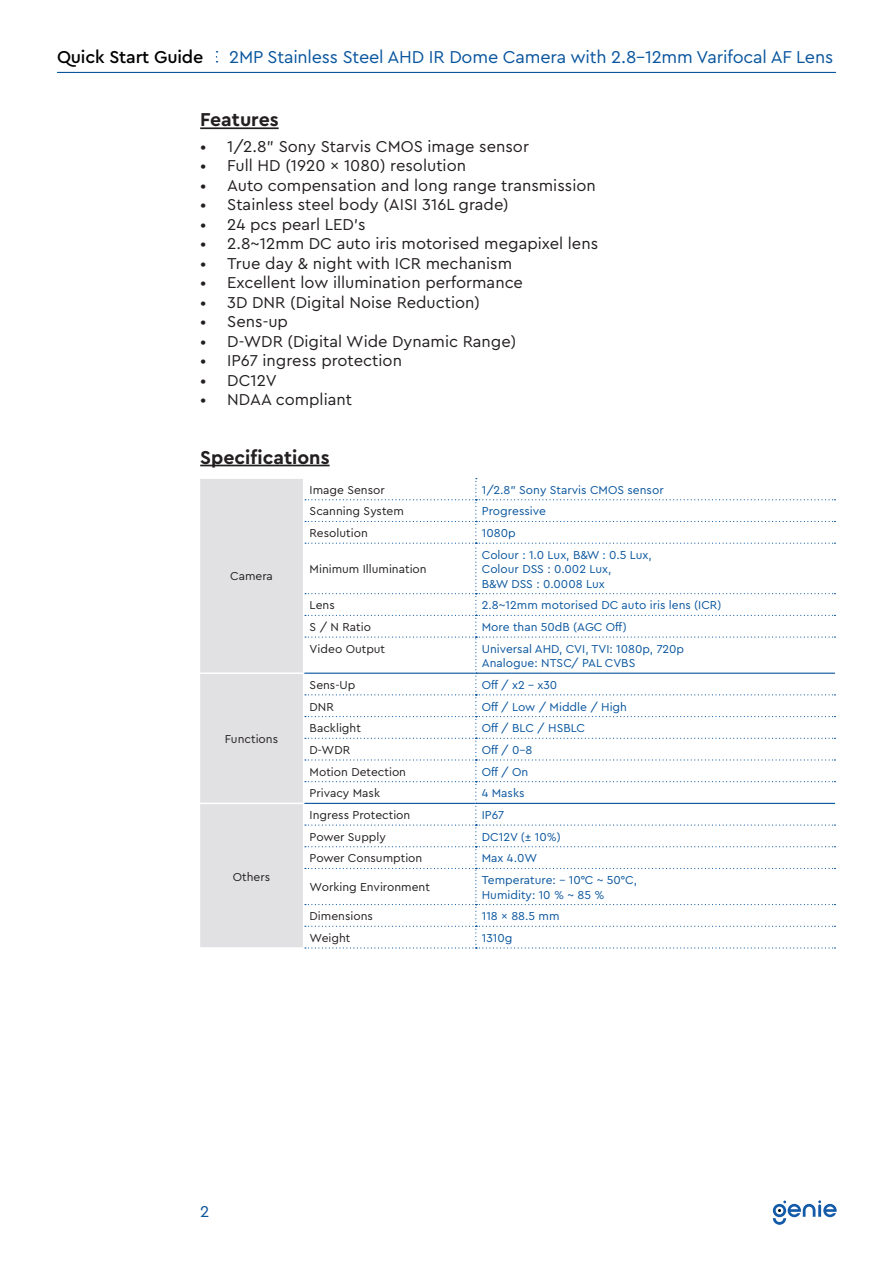
<style>
.page{position:relative;width:893px;height:1263px;background:#fff}
.page>*{position:absolute;margin:0;border:0;box-sizing:border-box;transform-origin:0 0}
.t1{font:700 19.5px "Cera Pro";color:#231f20}
.t2{font:18px "Cera Pro";letter-spacing:-.01em;color:#09559e}
.t3{font:500 18px "Cera Pro";letter-spacing:-.01em;color:#000}
.t4{font:16.5px "Cera Pro";color:#231f20}
.t5{font:16.5px "Cera Pro";color:#09559e}
.t6{font:12px "Cera Pro";color:#09559e}
.t7{font:12px "Cera Pro";color:#231f20}
</style>
<div class="page">
<hr style="left:57px;top:72px;width:779px;height:1px;background:#09559e">
<svg style="left:216px;top:51px;width:2px;height:12px"></svg>
<svg style="left:773px;top:1200px;width:64px;height:25px"></svg>
<hr style="left:200px;top:127px;width:79px;height:2px;background:#231f20">
<hr style="left:200px;top:465px;width:130px;height:1px;background:#231f20">
<div style="left:200px;top:479px;width:103px;height:468px;background:#e1e1e4"></div>
<hr style="left:199px;top:672px;width:105px;height:2px;background:#fff">
<hr style="left:199px;top:803px;width:105px;height:1px;background:#fff">
<svg style="left:304px;top:478px;width:531px;height:470px"></svg>
<p class="t3" style="left:57px;top:45px;width:148px">Quick Start Guide</p>
<p class="t2" style="left:229px;top:45px;width:605px">2MP Stainless Steel AHD IR Dome Camera with 2.8-12mm Varifocal AF Lens</p>
<p class="t1" style="left:200px;top:107px;width:80px">Features</p>
<p class="t4" style="left:200px;top:135px;width:330px">• 1/2.8” Sony Starvis CMOS image sensor</p>
<p class="t4" style="left:200px;top:155px;width:267px">• Full HD (1920 x 1080) resolution</p>
<p class="t4" style="left:200px;top:174px;width:397px">• Auto compensation and long range transmission</p>
<p class="t4" style="left:200px;top:194px;width:310px">• Stainless steel body (AISI 316L grade)</p>
<p class="t4" style="left:200px;top:213px;width:167px">• 24 pcs pearl LED’s</p>
<p class="t4" style="left:200px;top:233px;width:399px">• 2.8~12mm DC auto iris motorised megapixel lens</p>
<p class="t4" style="left:200px;top:252px;width:313px">• True day &amp; night with ICR mechanism</p>
<p class="t4" style="left:200px;top:272px;width:324px">• Excellent low illumination performance</p>
<p class="t4" style="left:200px;top:291px;width:281px">• 3D DNR (Digital Noise Reduction)</p>
<p class="t4" style="left:200px;top:311px;width:89px">• Sens-up</p>
<p class="t4" style="left:200px;top:330px;width:317px">• D-WDR (Digital Wide Dynamic Range)</p>
<p class="t4" style="left:200px;top:350px;width:203px">• IP67 ingress protection</p>
<p class="t4" style="left:200px;top:369px;width:78px">• DC12V</p>
<p class="t4" style="left:200px;top:389px;width:153px">• NDAA compliant</p>
<p class="t1" style="left:200px;top:444px;width:131px">Specifications</p>
<p class="t7" style="left:230px;top:568px;width:44px">Camera</p>
<p class="t7" style="left:225px;top:731px;width:55px">Functions</p>
<p class="t7" style="left:233px;top:868px;width:39px">Others</p>
<p class="t7" style="left:310px;top:482px;width:77px">Image Sensor</p>
<p class="t6" style="left:482px;top:482px;width:183px">1/2.8” Sony Starvis CMOS sensor</p>
<p class="t7" style="left:310px;top:503px;width:96px">Scanning System</p>
<p class="t6" style="left:482px;top:503px;width:66px">Progressive</p>
<p class="t7" style="left:310px;top:525px;width:60px">Resolution</p>
<p class="t6" style="left:482px;top:525px;width:35px">1080p</p>
<p class="t7" style="left:310px;top:561px;width:119px">Minimum Illumination</p>
<p class="t6" style="left:482px;top:547px;width:172px">Colour : 1.0 Lux, B&amp;W : 0.5 Lux,</p>
<p class="t6" style="left:482px;top:561px;width:131px">Colour DSS : 0.002 Lux,</p>
<p class="t6" style="left:482px;top:576px;width:124px">B&amp;W DSS : 0.0008 Lux</p>
<p class="t7" style="left:310px;top:597px;width:27px">Lens</p>
<p class="t6" style="left:482px;top:597px;width:241px">2.8~12mm motorised DC auto iris lens (ICR)</p>
<p class="t7" style="left:310px;top:619px;width:63px">S / N Ratio</p>
<p class="t6" style="left:482px;top:619px;width:146px">More than 50dB (AGC Off)</p>
<p class="t7" style="left:310px;top:641px;width:77px">Video Output</p>
<p class="t6" style="left:482px;top:641px;width:204px">Universal AHD, CVI, TVI: 1080p, 720p</p>
<p class="t6" style="left:482px;top:655px;width:155px">Analogue: NTSC/ PAL CVBS</p>
<p class="t7" style="left:310px;top:677px;width:47px">Sens-Up</p>
<p class="t6" style="left:482px;top:677px;width:77px">Off / x2 – x30</p>
<p class="t7" style="left:310px;top:698px;width:26px">DNR</p>
<p class="t6" style="left:482px;top:698px;width:147px">Off / Low / Middle / High</p>
<p class="t7" style="left:310px;top:720px;width:53px">Backlight</p>
<p class="t6" style="left:482px;top:720px;width:105px">Off / BLC / HSBLC</p>
<p class="t7" style="left:310px;top:742px;width:42px">D-WDR</p>
<p class="t6" style="left:482px;top:742px;width:52px">Off / 0-8</p>
<p class="t7" style="left:310px;top:764px;width:98px">Motion Detection</p>
<p class="t6" style="left:482px;top:764px;width:48px">Off / On</p>
<p class="t7" style="left:310px;top:785px;width:72px">Privacy Mask</p>
<p class="t6" style="left:482px;top:785px;width:44px">4 Masks</p>
<p class="t7" style="left:310px;top:807px;width:102px">Ingress Protection</p>
<p class="t6" style="left:482px;top:807px;width:24px">IP67</p>
<p class="t7" style="left:310px;top:829px;width:78px">Power Supply</p>
<p class="t6" style="left:482px;top:829px;width:80px">DC12V (± 10%)</p>
<p class="t7" style="left:310px;top:850px;width:114px">Power Consumption</p>
<p class="t6" style="left:482px;top:850px;width:57px">Max 4.0W</p>
<p class="t7" style="left:310px;top:879px;width:122px">Working Environment</p>
<p class="t6" style="left:482px;top:872px;width:157px">Temperature: - 10°C ~ 50°C,</p>
<p class="t6" style="left:482px;top:886px;width:124px">Humidity: 10 % ~ 85 %</p>
<p class="t7" style="left:310px;top:908px;width:65px">Dimensions</p>
<p class="t6" style="left:482px;top:908px;width:79px">118 x 88.5 mm</p>
<p class="t7" style="left:310px;top:930px;width:42px">Weight</p>
<p class="t6" style="left:482px;top:930px;width:32px">1310g</p>
<p class="t5" style="left:200px;top:1200px;width:11px">2</p>
</div>
